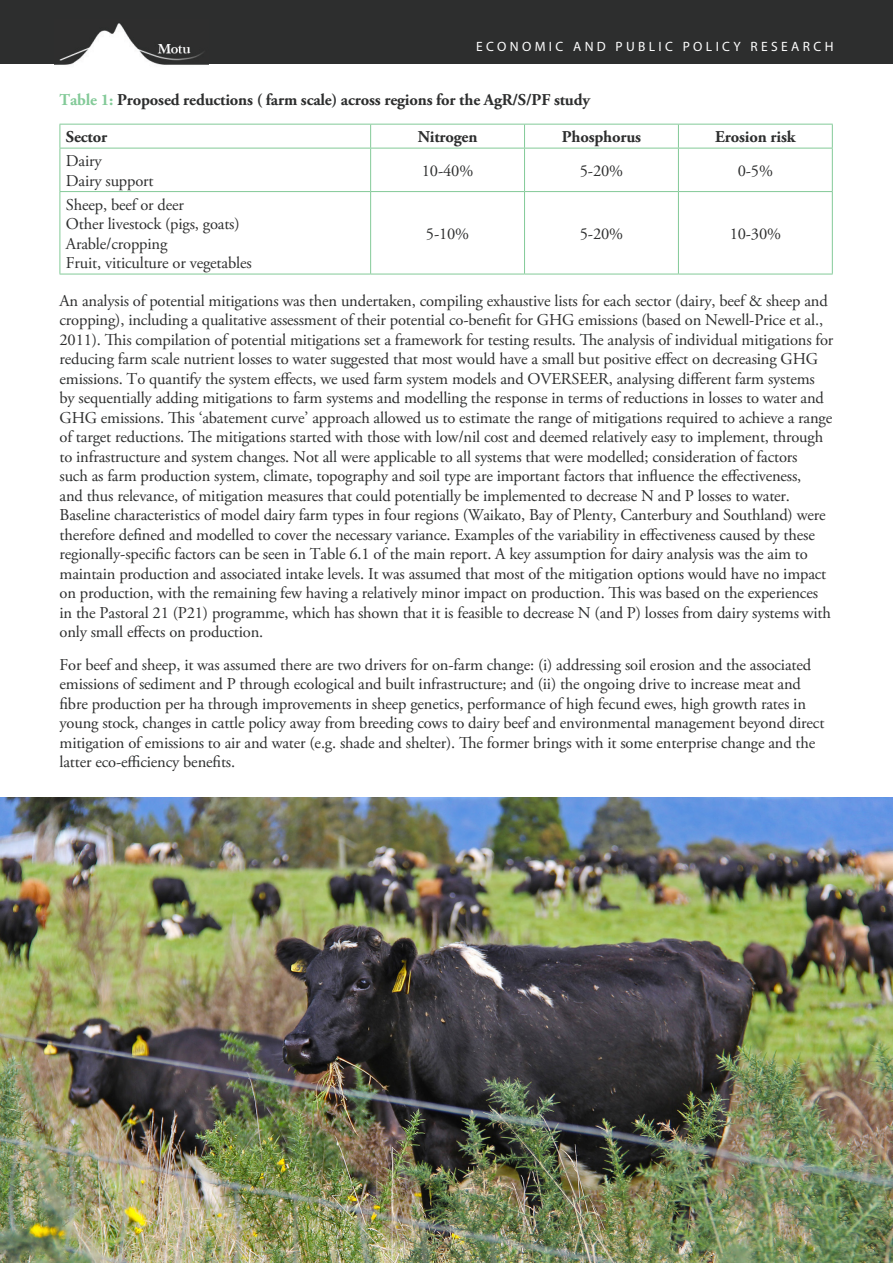
<style>
.page{position:relative;width:893px;height:1263px;background:#fff}
.page>*{position:absolute;margin:0;border:0;box-sizing:border-box;transform-origin:0 0}
.body{font:16.5px/19.5px "Adobe Garamond Pro";letter-spacing:-.01em;color:#2d2e2e}
.Normal_paragraph_sty{font:700 16.5px "Adobe Garamond Pro";letter-spacing:-.01em;color:#2d2e2e}
.t1{font:13.5px "Myriad Pro";letter-spacing:.25em;color:#fff}
.s1{color:#83ca98}
</style>
<div class="page">
<div style="left:0;top:0;width:893px;height:64px;background:#2d2e2e"></div>
<img style="left:55px;top:23px;width:154px;height:42px">
<hr style="left:60px;top:124px;width:311px;height:1px;background:#83ca98">
<svg style="left:60px;top:125px;width:1px;height:23px"></svg>
<hr style="left:371px;top:124px;width:153px;height:1px;background:#83ca98">
<svg style="left:370px;top:125px;width:1px;height:23px"></svg>
<hr style="left:524px;top:124px;width:154px;height:1px;background:#83ca98">
<svg style="left:524px;top:125px;width:1px;height:23px"></svg>
<hr style="left:678px;top:124px;width:155px;height:1px;background:#83ca98">
<svg style="left:678px;top:125px;width:1px;height:23px"></svg>
<svg style="left:832px;top:125px;width:1px;height:23px"></svg>
<hr style="left:60px;top:148px;width:311px;height:1px;background:#83ca98">
<hr style="left:60px;top:148px;width:1px;height:43px;background:#83ca98">
<hr style="left:371px;top:148px;width:153px;height:1px;background:#83ca98">
<hr style="left:370px;top:148px;width:1px;height:43px;background:#83ca98">
<hr style="left:524px;top:148px;width:154px;height:1px;background:#83ca98">
<hr style="left:524px;top:148px;width:1px;height:43px;background:#83ca98">
<hr style="left:678px;top:148px;width:155px;height:1px;background:#83ca98">
<hr style="left:678px;top:148px;width:1px;height:43px;background:#83ca98">
<hr style="left:832px;top:148px;width:1px;height:43px;background:#83ca98">
<hr style="left:60px;top:191px;width:311px;height:1px;background:#83ca98">
<hr style="left:60px;top:192px;width:1px;height:82px;background:#83ca98">
<hr style="left:371px;top:191px;width:153px;height:1px;background:#83ca98">
<hr style="left:370px;top:192px;width:1px;height:82px;background:#83ca98">
<hr style="left:524px;top:191px;width:154px;height:1px;background:#83ca98">
<hr style="left:524px;top:192px;width:1px;height:82px;background:#83ca98">
<hr style="left:678px;top:191px;width:155px;height:1px;background:#83ca98">
<hr style="left:678px;top:192px;width:1px;height:82px;background:#83ca98">
<hr style="left:832px;top:192px;width:1px;height:82px;background:#83ca98">
<hr style="left:60px;top:274px;width:311px;height:1px;background:#83ca98">
<hr style="left:371px;top:274px;width:153px;height:1px;background:#83ca98">
<hr style="left:524px;top:274px;width:154px;height:1px;background:#83ca98">
<hr style="left:678px;top:274px;width:155px;height:1px;background:#83ca98">
<img style="left:0;top:798px;width:893px;height:465px">
<p class="t1" style="left:476px;top:38px;width:359px">ECONOMIC AND PUBLIC POLICY RESEARCH</p>
<p class="Normal_paragraph_sty" style="left:60px;top:90px;width:532px"><span class="s1">Table 1:</span> Proposed reductions ( farm scale) across regions for the AgR/S/PF study</p>
<p class="Normal_paragraph_sty" style="left:66px;top:127px;width:43px">Sector</p>
<p class="Normal_paragraph_sty" style="left:418px;top:127px;width:61px">Nitrogen</p>
<p class="Normal_paragraph_sty" style="left:562px;top:127px;width:81px">Phosphorus</p>
<p class="Normal_paragraph_sty" style="left:715px;top:127px;width:82px">Erosion risk</p>
<p class="body" style="left:66px;top:152px;width:37px">Dairy</p>
<p class="body" style="left:66px;top:171px;width:89px">Dairy support</p>
<p class="body" style="left:422px;top:161px;width:53px">10-40%</p>
<p class="body" style="left:580px;top:161px;width:45px">5-20%</p>
<p class="body" style="left:738px;top:161px;width:37px">0-5%</p>
<p class="body" style="left:66px;top:195px;width:120px">Sheep, beef or deer</p>
<p class="body" style="left:66px;top:215px;width:175px">Other livestock (pigs, goats)</p>
<p class="body" style="left:66px;top:234px;width:103px">Arable/cropping</p>
<p class="body" style="left:66px;top:254px;width:187px">Fruit, viticulture or vegetables</p>
<p class="body" style="left:426px;top:224px;width:45px">5-10%</p>
<p class="body" style="left:580px;top:224px;width:45px">5-20%</p>
<p class="body" style="left:730px;top:224px;width:53px">10-30%</p>
<p class="body" style="left:60px;top:291px;width:775px">An analysis of potential mitigations was then undertaken, compiling exhaustive lists for each sector (dairy, beef &amp; sheep and cropping), including a qualitative assessment of their potential co-benefit for GHG emissions (based on Newell-Price et al., 2011). This compilation of potential mitigations set a framework for testing results. The analysis of individual mitigations for reducing farm scale nutrient losses to water suggested that most would have a small but positive effect on decreasing GHG emissions. To quantify the system effects, we used farm system models and OVERSEER, analysing different farm systems by sequentially adding mitigations to farm systems and modelling the response in terms of reductions in losses to water and GHG emissions. This ‘abatement curve’ approach allowed us to estimate the range of mitigations required to achieve a range of target reductions. The mitigations started with those with low/nil cost and deemed relatively easy to implement, through to infrastructure and system changes. Not all were applicable to all systems that were modelled; consideration of factors<br>such as farm production system, climate, topography and soil type are important factors that influence the effectiveness,<br>and thus relevance, of mitigation measures that could potentially be implemented to decrease N and P losses to water.<br>Baseline characteristics of model dairy farm types in four regions (Waikato, Bay of Plenty, Canterbury and Southland) were therefore defined and modelled to cover the necessary variance. Examples of the variability in effectiveness caused by these regionally-specific factors can be seen in Table 6.1 of the main report. A key assumption for dairy analysis was the aim to maintain production and associated intake levels. It was assumed that most of the mitigation options would have no impact on production, with the remaining few having a relatively minor impact on production. This was based on the experiences in the Pastoral 21 (P21) programme, which has shown that it is feasible to decrease N (and P) losses from dairy systems with only small effects on production.</p>
<p class="body" style="left:60px;top:655px;width:766px">For beef and sheep, it was assumed there are two drivers for on-farm change: (i) addressing soil erosion and the associated emissions of sediment and P through ecological and built infrastructure; and (ii) the ongoing drive to increase meat and fibre production per ha through improvements in sheep genetics, performance of high fecund ewes, high growth rates in young stock, changes in cattle policy away from breeding cows to dairy beef and environmental management beyond direct mitigation of emissions to air and water (e.g. shade and shelter). The former brings with it some enterprise change and the latter eco-efficiency benefits.</p>
</div>
